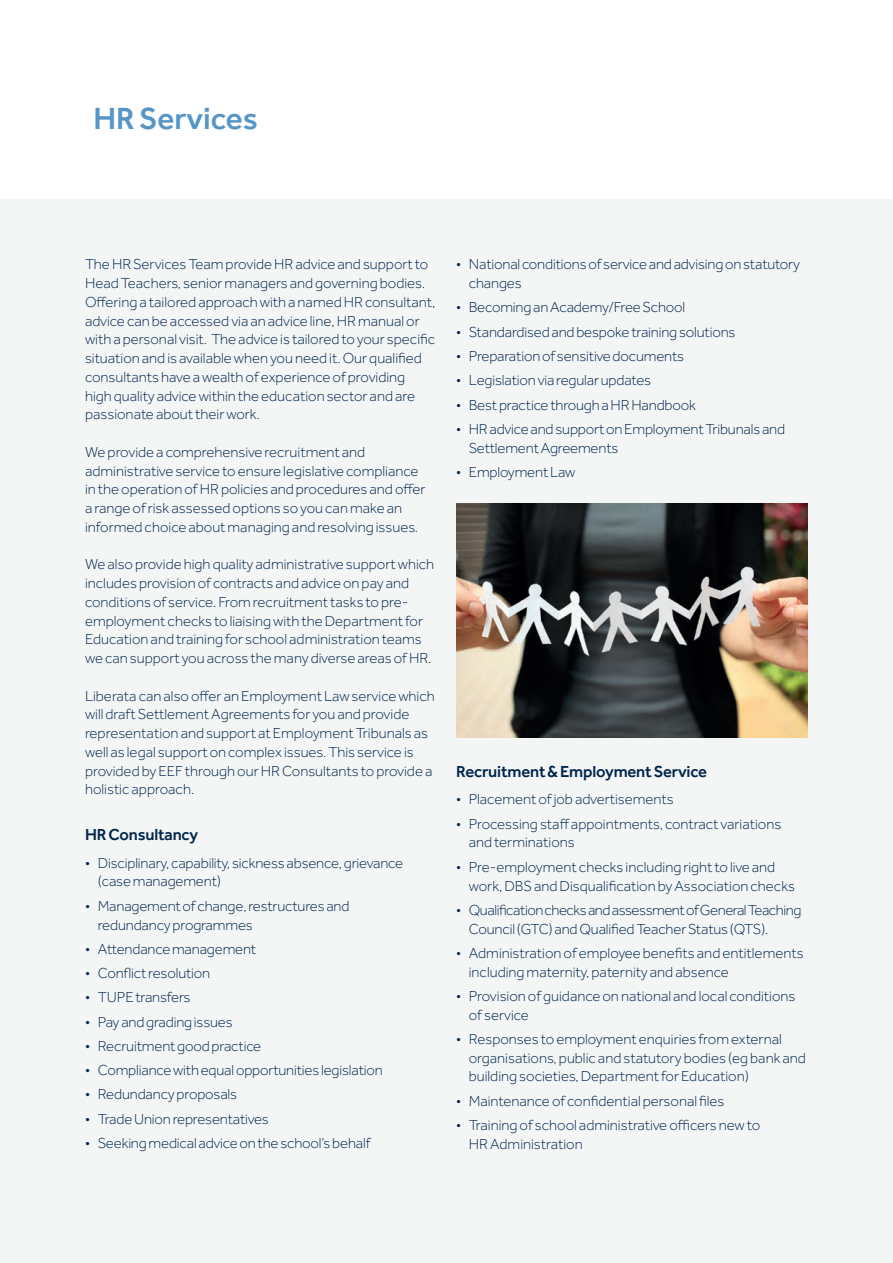
<style>
.page{position:relative;width:893px;height:1263px;background:#fff}
.page>*{position:absolute;margin:0;border:0;box-sizing:border-box;transform-origin:0 0}
.t1{font:500 31.5px "Effra";color:#5795c7}
.t2{font:500 16.5px "Effra";letter-spacing:-.01em;color:#00254c}
.t3{font:300 15px/18.8px "Effra";color:#00254c}
.t4{font:300 15px/18.8px "Effra";letter-spacing:-.03em;color:#00254c}
</style>
<div class="page">
<div style="left:0;top:200px;width:893px;height:1063px;background:#f4f5f5"></div>
<img style="left:456px;top:504px;width:352px;height:234px">
<h1 class="t1" style="left:94px;top:100px;width:166px">HR Services</h1>
<p class="t3" style="left:85px;top:255px;width:352px">The HR Services Team provide HR advice and support to Head Teachers, senior managers and governing bodies.<br>Offering a tailored approach with a named HR consultant, advice can be accessed via an advice line, HR manual or with a personal visit. The advice is tailored to your specific situation and is available when you need it. Our qualified consultants have a wealth of experience of providing high quality advice within the education sector and are passionate about their work.</p>
<p class="t3" style="left:85px;top:442px;width:342px">We provide a comprehensive recruitment and administrative service to ensure legislative compliance in the operation of HR policies and procedures and offer a range of risk assessed options so you can make an informed choice about managing and resolving issues.</p>
<p class="t3" style="left:85px;top:555px;width:351px">We also provide high quality administrative support which includes provision of contracts and advice on pay and conditions of service. From recruitment tasks to pre&shy;employment checks to liaising with the Department for Education and training for school administration teams we can support you across the many diverse areas of HR.</p>
<p class="t3" style="left:85px;top:686px;width:351px">Liberata can also offer an Employment Law service which will draft Settlement Agreements for you and provide representation and support at Employment Tribunals as well as legal support on complex issues. This service is provided by EEF through our HR Consultants to provide a holistic approach.</p>
<p class="t2" style="left:85px;top:825px;width:115px">HR Consultancy</p>
<p class="t3" style="left:98px;top:853px;width:307px;text-indent:-13px">• Disciplinary, capability, sickness absence, grievance (case management)</p>
<p class="t3" style="left:98px;top:896px;width:253px;text-indent:-13px">• Management of change, restructures and redundancy programmes</p>
<p class="t3" style="left:85px;top:939px;width:173px">• Attendance management</p>
<p class="t3" style="left:85px;top:964px;width:127px">• Conflict resolution</p>
<p class="t3" style="left:85px;top:988px;width:107px">• TUPE transfers</p>
<p class="t3" style="left:85px;top:1012px;width:149px">• Pay and grading issues</p>
<p class="t3" style="left:85px;top:1036px;width:178px">• Recruitment good practice</p>
<p class="t3" style="left:85px;top:1061px;width:299px">• Compliance with equal opportunities legislation</p>
<p class="t3" style="left:85px;top:1085px;width:154px">• Redundancy proposals</p>
<p class="t3" style="left:85px;top:1109px;width:185px">• Trade Union representatives</p>
<p class="t3" style="left:85px;top:1133px;width:287px">• Seeking medical advice on the school’s behalf</p>
<p class="t3" style="left:469px;top:255px;width:333px;text-indent:-13px">• National conditions of service and advising on statutory changes</p>
<p class="t3" style="left:456px;top:298px;width:231px">• Becoming an Academy/Free School</p>
<p class="t3" style="left:456px;top:322px;width:281px">• Standardised and bespoke training solutions</p>
<p class="t3" style="left:456px;top:347px;width:230px">• Preparation of sensitive documents</p>
<p class="t3" style="left:456px;top:371px;width:197px">• Legislation via regular updates</p>
<p class="t3" style="left:456px;top:395px;width:241px">• Best practice through a HR Handbook</p>
<p class="t3" style="left:469px;top:419px;width:318px;text-indent:-13px">• HR advice and support on Employment Tribunals and<br>Settlement Agreements</p>
<p class="t3" style="left:456px;top:462px;width:121px">• Employment Law</p>
<p class="t2" style="left:456px;top:762px;width:252px">Recruitment &amp; Employment Service</p>
<p class="t3" style="left:456px;top:790px;width:219px">• Placement of job advertisements</p>
<p class="t3" style="left:469px;top:814px;width:314px;text-indent:-13px">• Processing staff appointments, contract variations and terminations</p>
<p class="t3" style="left:469px;top:857px;width:328px;text-indent:-13px">• Pre-employment checks including right to live and work, DBS and Disqualification by Association checks</p>
<p class="t4" style="left:469px;top:900px;width:334px;text-indent:-13px">• Qualification checks and assessment of General Teaching<br>Council (GTC) and Qualified Teacher Status (QTS).</p>
<p class="t3" style="left:469px;top:943px;width:336px;text-indent:-13px">• Administration of employee benefits and entitlements including maternity, paternity and absence</p>
<p class="t3" style="left:469px;top:986px;width:328px;text-indent:-13px">• Provision of guidance on national and local conditions of service</p>
<p class="t3" style="left:469px;top:1029px;width:339px;text-indent:-13px">• Responses to employment enquiries from external organisations, public and statutory bodies (eg bank and building societies, Department for Education)</p>
<p class="t3" style="left:456px;top:1091px;width:270px">• Maintenance of confidential personal files</p>
<p class="t3" style="left:469px;top:1115px;width:293px;text-indent:-13px">• Training of school administrative officers new to<br>HR Administration</p>
</div>
